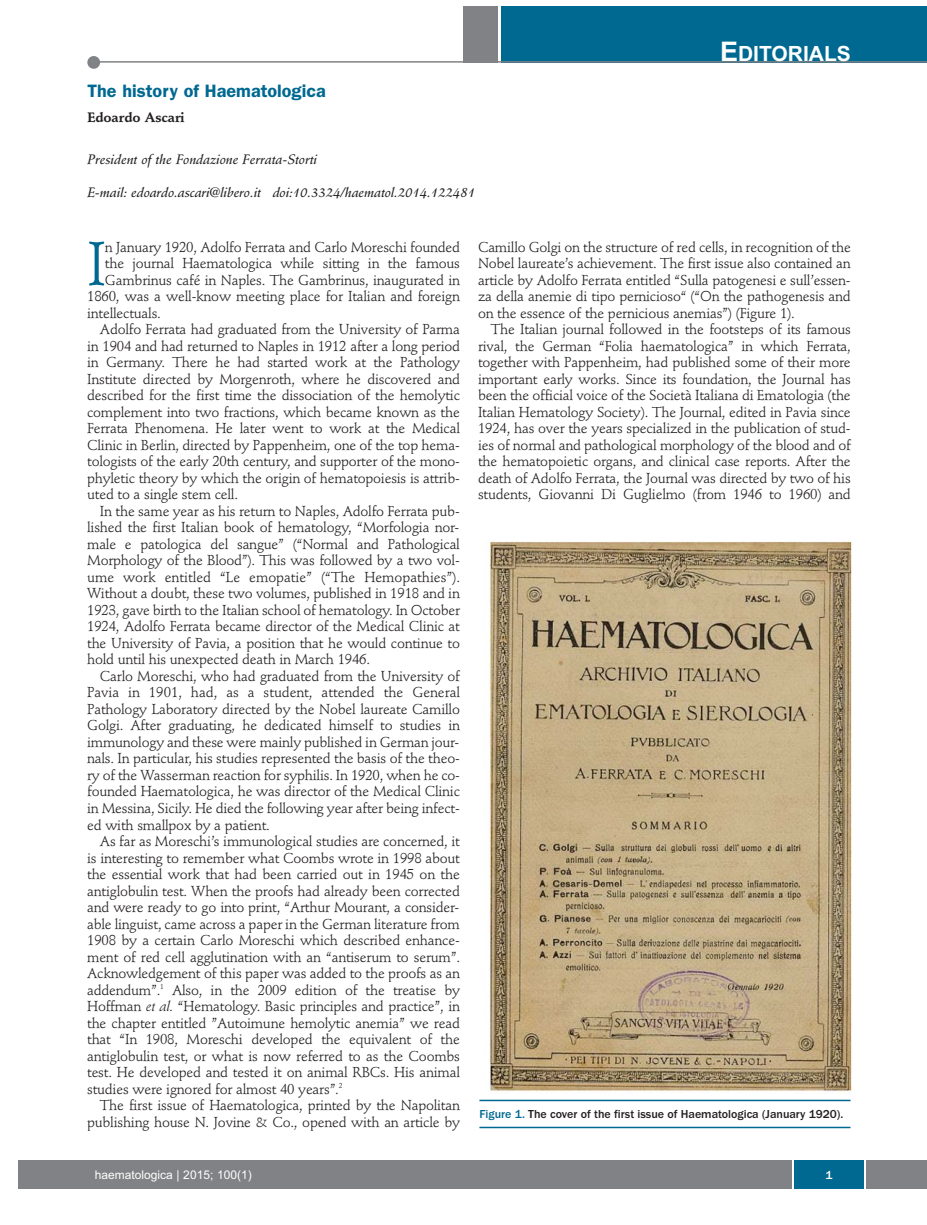
<style>
.page{position:relative;width:927px;height:1225px;background:#fff}
.page>*{position:absolute;margin:0;border:0;box-sizing:border-box;transform-origin:0 0}
.t1{font:60.45px "Stempel Schneidler";color:#006991}
.t2{font:700 21px "Arial";color:#fff}
.t3{font:600 18px "Franklin Gothic";color:#006991}
.t4{font:14.25px/16.5px "Stempel Schneidler";letter-spacing:-.015em;color:#231f20;text-align:justify}
.t5{font:italic 13.5px "Stempel Schneidler Med";letter-spacing:-.005em;color:#231f20}
.t6{font:700 13.5px "Stempel Schneidler";letter-spacing:-.005em;color:#231f20}
.t7{font:500 12px "Franklin Gothic";color:#231f20}
.t8{font:12px "Arial";color:#fff}
.t9{font:500 12px "Franklin Gothic";color:#fff}
.s1{font-size:27px}
.s2{font-style:italic}
.s3{color:#006991}
</style>
<div class="page">
<div style="left:18px;top:1160px;width:909px;height:28px;background:#808285"></div>
<div style="left:501px;top:6px;width:426px;height:56px;background:#006991"></div>
<div style="left:463px;top:6px;width:34px;height:56px;background:#808285"></div>
<div style="left:87px;top:56px;width:13px;height:13px;background:#808285;border-radius:50%"></div>
<hr style="left:95px;top:61px;width:832px;height:2px;background:#808285">
<div style="left:794px;top:1160px;width:70px;height:28px;background:#006991"></div>
<hr style="left:792px;top:1160px;width:2px;height:28px;background:#fff">
<hr style="left:864px;top:1160px;width:2px;height:28px;background:#fff">
<hr style="left:479px;top:1099px;width:371px;height:2px;background:#006991">
<hr style="left:479px;top:1126px;width:371px;height:2px;background:#006991">
<img style="left:489px;top:541px;width:364px;height:552px">
<p class="t3" style="left:87px;top:85px;width:240px">The history of Haematologica</p>
<p class="t6" style="left:87px;top:112px;width:99px">Edoardo Ascari</p>
<p class="t5" style="left:87px;top:154px;width:231px">President of the Fondazione Ferrata-Storti</p>
<p class="t5" style="left:87px;top:187px;width:389px">E-mail: edoardo.ascari@libero.it doi:10.3324/haematol.2014.122481</p>
<h2 class="t2" style="left:720px;top:42px;width:132px"><span class="s1">E</span>DITORIALS</h2>
<h1 class="t1" style="left:87px;top:239px;width:20px">I</h1>
<p class="t4" style="left:105px;top:240px;width:357px">n January 1920, Adolfo Ferrata and Carlo Moreschi founded</p>
<p class="t4" style="left:105px;top:256px;width:357px">the journal Haematologica while sitting in the famous</p>
<p class="t4" style="left:105px;top:273px;width:357px">Gambrinus café in Naples. The Gambrinus, inaugurated in</p>
<p class="t4" style="left:87px;top:289px;width:374px">1860, was a well-know meeting place for Italian and foreign</p>
<p class="t4" style="left:87px;top:306px;width:75px">intellectuals.</p>
<p class="t4" style="left:100px;top:322px;width:362px">Adolfo Ferrata had graduated from the University of Parma</p>
<p class="t4" style="left:87px;top:339px;width:374px">in 1904 and had returned to Naples in 1912 after a long period</p>
<p class="t4" style="left:87px;top:355px;width:374px">in Germany. There he had started work at the Pathology</p>
<p class="t4" style="left:87px;top:372px;width:374px">Institute directed by Morgenroth, where he discovered and</p>
<p class="t4" style="left:87px;top:388px;width:374px">described for the first time the dissociation of the hemolytic</p>
<p class="t4" style="left:87px;top:405px;width:374px">complement into two fractions, which became known as the</p>
<p class="t4" style="left:87px;top:421px;width:374px">Ferrata Phenomena. He later went to work at the Medical</p>
<p class="t4" style="left:87px;top:438px;width:374px">Clinic in Berlin, directed by Pappenheim, one of the top hema-</p>
<p class="t4" style="left:87px;top:454px;width:374px">tologists of the early 20th century, and supporter of the mono-</p>
<p class="t4" style="left:87px;top:471px;width:374px">phyletic theory by which the origin of hematopoiesis is attrib-</p>
<p class="t4" style="left:87px;top:487px;width:152px">uted to a single stem cell.</p>
<p class="t4" style="left:100px;top:504px;width:361px">In the same year as his return to Naples, Adolfo Ferrata pub-</p>
<p class="t4" style="left:87px;top:520px;width:374px">lished the first Italian book of hematology, “Morfologia nor-</p>
<p class="t4" style="left:87px;top:537px;width:374px">male e patologica del sangue” (“Normal and Pathological</p>
<p class="t4" style="left:87px;top:553px;width:374px">Morphology of the Blood”). This was followed by a two vol-</p>
<p class="t4" style="left:87px;top:570px;width:374px">ume work entitled “Le emopatie” (“The Hemopathies”).</p>
<p class="t4" style="left:87px;top:586px;width:374px">Without a doubt, these two volumes, published in 1918 and in</p>
<p class="t4" style="left:87px;top:603px;width:374px">1923, gave birth to the Italian school of hematology. In October</p>
<p class="t4" style="left:87px;top:619px;width:374px">1924, Adolfo Ferrata became director of the Medical Clinic at</p>
<p class="t4" style="left:87px;top:636px;width:374px">the University of Pavia, a position that he would continue to</p>
<p class="t4" style="left:87px;top:652px;width:284px">hold until his unexpected death in March 1946.</p>
<p class="t4" style="left:100px;top:669px;width:362px">Carlo Moreschi, who had graduated from the University of</p>
<p class="t4" style="left:87px;top:685px;width:374px">Pavia in 1901, had, as a student, attended the General</p>
<p class="t4" style="left:87px;top:702px;width:374px">Pathology Laboratory directed by the Nobel laureate Camillo</p>
<p class="t4" style="left:87px;top:718px;width:374px">Golgi. After graduating, he dedicated himself to studies in</p>
<p class="t4" style="left:87px;top:735px;width:374px">immunology and these were mainly published in German jour-</p>
<p class="t4" style="left:87px;top:751px;width:374px">nals. In particular, his studies represented the basis of the theo-</p>
<p class="t4" style="left:87px;top:768px;width:374px">ry of the Wasserman reaction for syphilis. In 1920, when he co-</p>
<p class="t4" style="left:87px;top:784px;width:374px">founded Haematologica, he was director of the Medical Clinic</p>
<p class="t4" style="left:87px;top:801px;width:374px">in Messina, Sicily. He died the following year after being infect-</p>
<p class="t4" style="left:87px;top:817px;width:184px">ed with smallpox by a patient.</p>
<p class="t4" style="left:100px;top:834px;width:362px">As far as Moreschi’s immunological studies are concerned, it</p>
<p class="t4" style="left:87px;top:850px;width:374px">is interesting to remember what Coombs wrote in 1998 about</p>
<p class="t4" style="left:87px;top:867px;width:374px">the essential work that had been carried out in 1945 on the</p>
<p class="t4" style="left:87px;top:883px;width:374px">antiglobulin test. When the proofs had already been corrected</p>
<p class="t4" style="left:87px;top:900px;width:374px">and were ready to go into print, “Arthur Mourant, a consider-</p>
<p class="t4" style="left:87px;top:916px;width:374px">able linguist, came across a paper in the German literature from</p>
<p class="t4" style="left:87px;top:933px;width:374px">1908 by a certain Carlo Moreschi which described enhance-</p>
<p class="t4" style="left:87px;top:949px;width:374px">ment of red cell agglutination with an “antiserum to serum”.</p>
<p class="t4" style="left:87px;top:966px;width:374px">Acknowledgement of this paper was added to the proofs as an</p>
<p class="t4" style="left:87px;top:982px;width:374px">addendum”.<sup>1</sup> Also, in the 2009 edition of the treatise by</p>
<p class="t4" style="left:87px;top:999px;width:374px">Hoffman <span class="s2">et al.</span> “Hematology. Basic principles and practice”, in</p>
<p class="t4" style="left:87px;top:1015px;width:374px">the chapter entitled ”Autoimune hemolytic anemia” we read</p>
<p class="t4" style="left:87px;top:1032px;width:374px">that “In 1908, Moreschi developed the equivalent of the</p>
<p class="t4" style="left:87px;top:1048px;width:374px">antiglobulin test, or what is now referred to as the Coombs</p>
<p class="t4" style="left:87px;top:1065px;width:374px">test. He developed and tested it on animal RBCs. His animal</p>
<p class="t4" style="left:87px;top:1081px;width:257px">studies were ignored for almost 40 years”.<sup>2</sup></p>
<p class="t4" style="left:100px;top:1098px;width:362px">The first issue of Haematologica, printed by the Napolitan</p>
<p class="t4" style="left:87px;top:1114px;width:374px">publishing house N. Jovine &amp; Co., opened with an article by</p>
<p class="t8" style="left:95px;top:1167px;width:158px">haematologica | 2015; 100(1)</p>
<p class="t4" style="left:478px;top:240px;width:374px">Camillo Golgi on the structure of red cells, in recognition of the Nobel laureate’s achievement. The first issue also contained an article by Adolfo Ferrata entitled “Sulla patogenesi e sull’essen&shy;za della anemie di tipo pernicioso“ (“On the pathogenesis and on the essence of the pernicious anemias”) (Figure 1).</p>
<p class="t4" style="left:478px;top:322px;width:374px;text-indent:13px">The Italian journal followed in the footsteps of its famous rival, the German “Folia haematologica” in which Ferrata, together with Pappenheim, had published some of their more important early works. Since its foundation, the Journal has been the official voice of the Società Italiana di Ematologia (the Italian Hematology Society). The Journal, edited in Pavia since 1924, has over the years specialized in the publication of stud&shy;ies of normal and pathological morphology of the blood and of the hematopoietic organs, and clinical case reports. After the death of Adolfo Ferrata, the Journal was directed by two of his students, Giovanni Di Guglielmo (from 1946 to 1960) and</p>
<p class="t7" style="left:479px;top:1107px;width:365px"><span class="s3">Figure 1.</span> The cover of the first issue of Haematologica (January 1920).</p>
<p class="t9" style="left:825px;top:1167px;width:9px">1</p>
</div>
